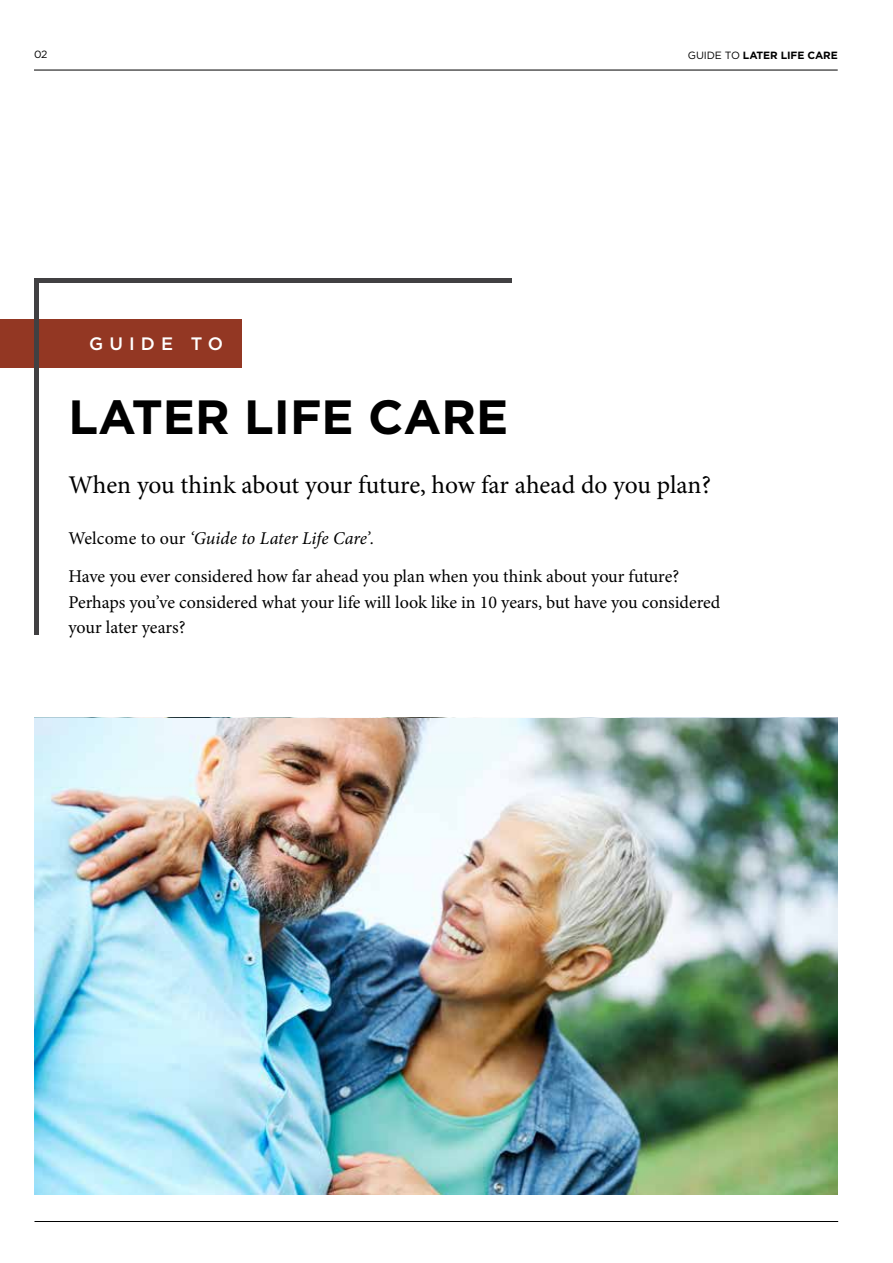
<style>
.page{position:relative;width:893px;height:1263px;background:#fff}
.page>*{position:absolute;margin:0;border:0;box-sizing:border-box;transform-origin:0 0}
.t1{font:700 48px "Gotham HTF";color:#000}
.t2{font:25.5px "Minion Pro";letter-spacing:-.005em;color:#000}
.t3{font:18px/25.5px "Minion Pro";letter-spacing:-.005em;color:#000}
.t4{font:italic 18px "Minion Pro";color:#000}
.t5{font:500 18px "Gotham HTF";letter-spacing:.34em;color:#fff}
.t6{font:700 10.5px "Gotham HTF";letter-spacing:-.01em;color:#000}
.t7{font:10.5px "Gotham HTF";color:#000}
.s1{font-weight:400}
.s2{font-style:normal}
</style>
<div class="page">
<hr style="left:34px;top:70px;width:804px;height:1px;background:#000">
<hr style="left:34px;top:1221px;width:804px;height:1px;background:#000">
<div style="left:0;top:320px;width:242px;height:48px;background:#933723"></div>
<div style="left:34px;top:279px;width:5px;height:356px;background:#414042"></div>
<hr style="left:34px;top:279px;width:478px;height:4px;background:#414042">
<img style="left:34px;top:718px;width:804px;height:476px">
<p class="t7" style="left:34px;top:49px;width:15px">02</p>
<p class="t6" style="left:688px;top:49px;width:151px"><span class="s1">GUIDE TO</span> LATER LIFE CARE</p>
<p class="t5" style="left:89px;top:333px;width:136px">GUIDE TO</p>
<h1 class="t1" style="left:68px;top:389px;width:441px">LATER LIFE CARE</h1>
<h2 class="t2" style="left:68px;top:467px;width:644px">When you think about your future, how far ahead do you plan?</h2>
<p class="t4" style="left:68px;top:526px;width:307px"><span class="s2">Welcome to our</span> ‘Guide to Later Life Care’.</p>
<p class="t3" style="left:68px;top:564px;width:653px">Have you ever considered how far ahead you plan when you think about your future?<br>Perhaps you’ve considered what your life will look like in 10 years, but have you considered your later years?</p>
</div>
